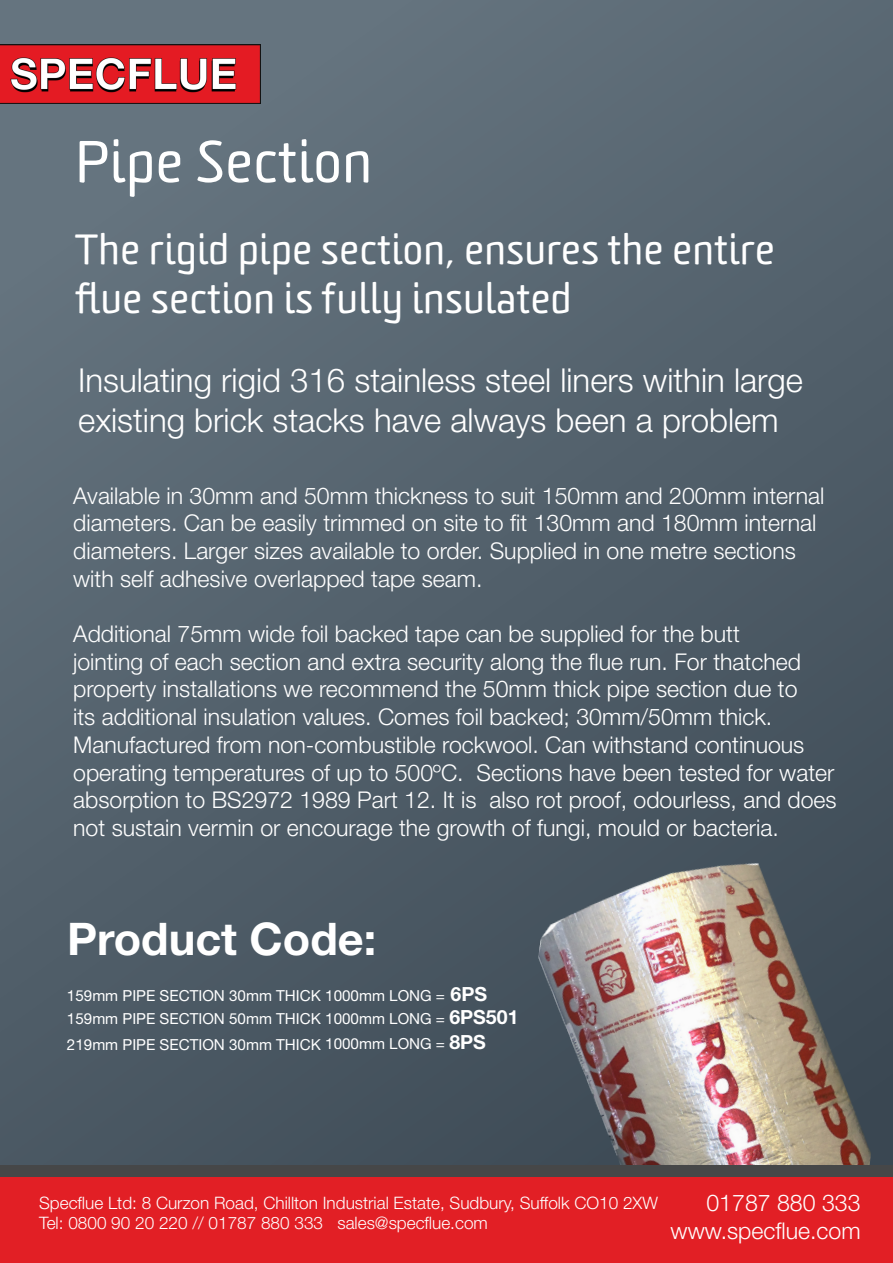
<style>
.page{position:relative;width:893px;height:1263px;background:#fff}
.page>*{position:absolute;margin:0;border:0;box-sizing:border-box;transform-origin:0 0}
.t1{font:57px "Sommet Rounded";color:#fff}
.t2{font:700 45px "Helvetica Neue LT Std";color:#fff}
.t3{font:41.1px/49.2px "Sommet Rounded";color:#fff}
.t4{font:300 33px "Helvetica Neue LT Std";color:#fff}
.t5{font:300 23.1px/27.8px "Helvetica Neue LT Std";color:#fff}
.t6{font:300 17.1px "Helvetica Neue LT Std";color:#fff}
.t7{font:15.15px "Helvetica Neue LT Std";color:#fff}
.s1{font-weight:700;font-size:19.5px}
</style>
<div class="page">
<div style="left:0;top:0;width:893px;height:1263px;background:linear-gradient(to bottom,#61707b,#43505b)"></div>
<img style="left:0;top:45px;width:260px;height:59px">
<img style="left:511px;top:836px;width:382px;height:329px">
<div style="left:0;top:1174px;width:893px;height:89px;background:#e21f25"></div>
<div style="left:0;top:1165px;width:893px;height:12px;background:#464748"></div>
<p class="t1" style="left:75px;top:125px;width:299px">Pipe Section</p>
<p class="t3" style="left:75px;top:226px;width:701px">The rigid pipe section, ensures the entire flue section is fully insulated</p>
<p class="t4" style="left:78px;top:360px;width:726px">Insulating rigid 316 stainless steel liners within large</p>
<p class="t4" style="left:78px;top:400px;width:702px">existing brick stacks have always been a problem</p>
<p class="t5" style="left:73px;top:481px;width:753px">Available in 30mm and 50mm thickness to suit 150mm and 200mm internal diameters. Can be easily trimmed on site to fit 130mm and 180mm internal diameters. Larger sizes available to order. Supplied in one metre sections with self adhesive overlapped tape seam.</p>
<p class="t5" style="left:73px;top:619px;width:765px">Additional 75mm wide foil backed tape can be supplied for the butt<br>jointing of each section and extra security along the flue run. For thatched property installations we recommend the 50mm thick pipe section due to<br>its additional insulation values. Comes foil backed; 30mm/50mm thick.<br>Manufactured from non-combustible rockwool. Can withstand continuous operating temperatures of up to 500ºC. Sections have been tested for water absorption to BS2972 1989 Part 12. It is also rot proof, odourless, and does not sustain vermin or encourage the growth of fungi, mould or bacteria.</p>
<p class="t2" style="left:67px;top:911px;width:311px">Product Code:</p>
<p class="t7" style="left:67px;top:986px;width:422px">159mm PIPE SECTION 30mm THICK 1000mm LONG = <span class="s1">6PS</span></p>
<p class="t7" style="left:67px;top:1009px;width:453px">159mm PIPE SECTION 50mm THICK 1000mm LONG = <span class="s1">6PS501</span></p>
<p class="t7" style="left:67px;top:1035px;width:420px">219mm PIPE SECTION 30mm THICK 1000mm LONG = <span class="s1">8PS</span></p>
<p class="t6" style="left:39px;top:1192px;width:620px">Specflue Ltd: 8 Curzon Road, Chillton Industrial Estate, Sudbury, Suffolk CO10 2XW</p>
<p class="t6" style="left:39px;top:1213px;width:450px">Tel: 0800 90 20 220 // 01787 880 333 sales@specflue.com</p>
<p class="t5" style="left:706px;top:1189px;width:156px">01787 880 333</p>
<p class="t5" style="left:671px;top:1216px;width:191px">www.specflue.com</p>
</div>
